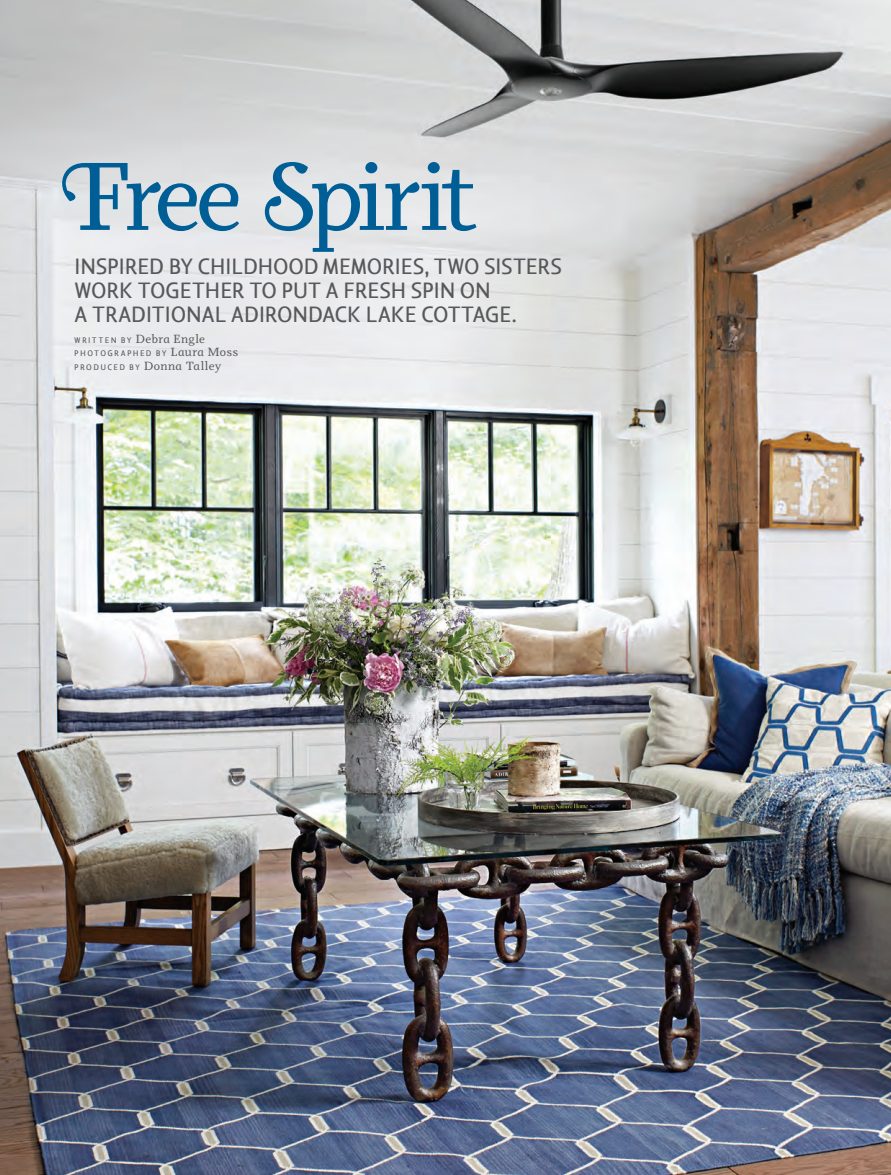
<style>
.page{position:relative;width:891px;height:1175px;background:#fff}
.page>*{position:absolute;margin:0;border:0;box-sizing:border-box;transform-origin:0 0}
.t1{font:97.5px "Odile Deco Initials";letter-spacing:-.07em;color:#005e96}
.t2{font:22.5px/24px "Lisboa Pro";letter-spacing:-.03em;color:#57585a}
.t3{font:12px "Odile";letter-spacing:.03em;color:#57585a}
.t4{font:8.25px "Lisboa Pro";letter-spacing:.155em;color:#57585a}
.s1{font-family:"Odile Initials"}
.s2{font-family:"Lisboa Pro";font-size:8.25px}
.s3{font-family:"Odile";font-size:12px}
</style>
<div class="page">
<img style="left:0;top:0;width:891px;height:1174px">
<h1 class="t1" style="left:68px;top:132px;width:414px"><span class="s1">F</span>ree <span class="s1">S</span>pirit</h1>
<p class="t2" style="left:74px;top:254px;width:490px">INSPIRED BY CHILDHOOD MEMORIES, TWO SISTERS<br>WORK TOGETHER TO PUT A FRESH SPIN ON<br>A TRADITIONAL ADIRONDACK LAKE COTTAGE.</p>
<p class="t3" style="left:74px;top:330px;width:132px"><span class="s2">WRITTEN BY</span> Debra Engle</p>
<p class="t4" style="left:74px;top:348px;width:166px">PHOTOGRAPHED BY <span class="s3">Laura Moss</span></p>
<p class="t3" style="left:74px;top:357px;width:149px"><span class="s2">PRODUCED BY</span> Donna Talley</p>
</div>
